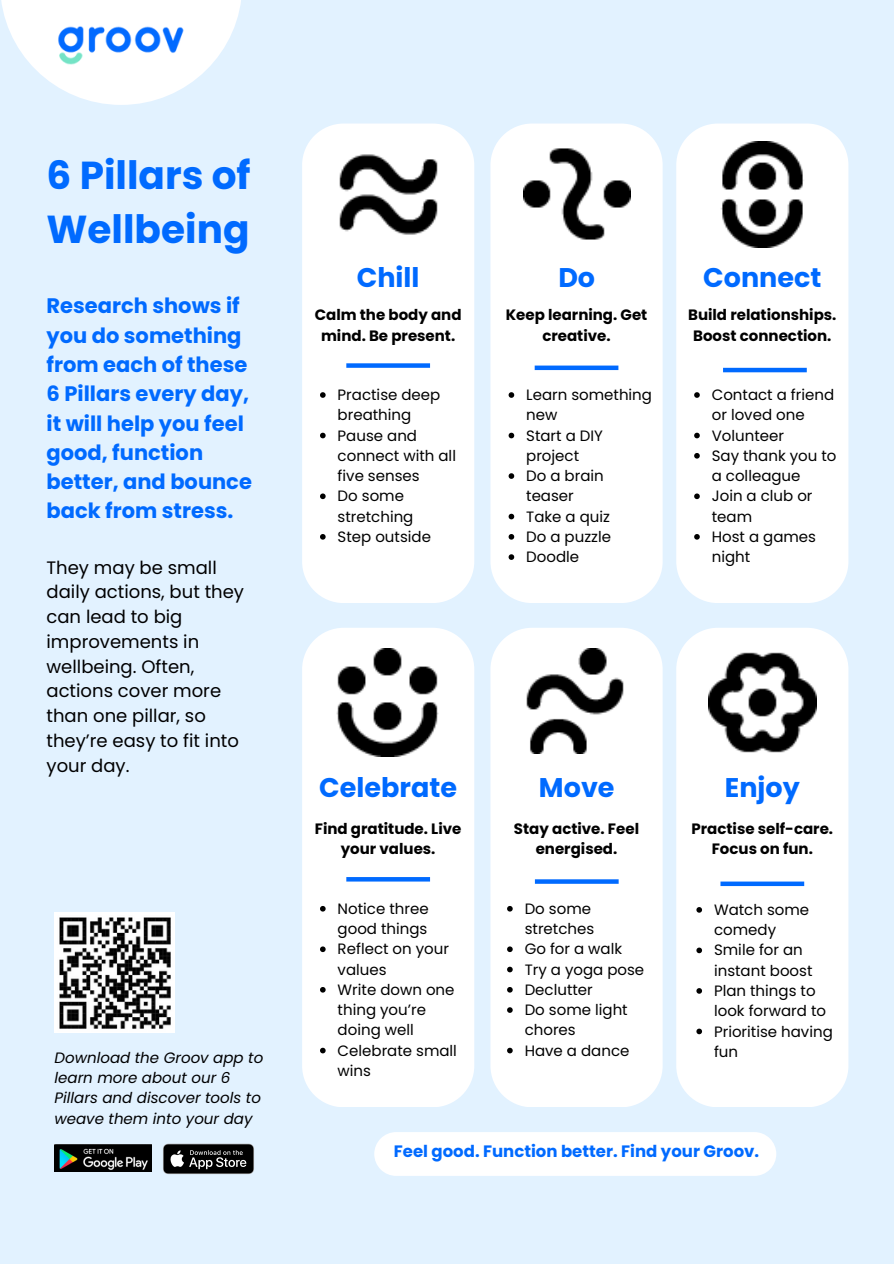
<style>
.page{position:relative;width:894px;height:1264px;background:#fff}
.page>*{position:absolute;margin:0;border:0;box-sizing:border-box;transform-origin:0 0}
.t1{font:700 39px/54px "Poppins";color:#006aff}
.t2{font:700 27px "Poppins";color:#006aff}
.t3{font:700 21px/29.2px "Poppins";color:#006aff}
.t4{font:18px/24.8px "Poppins";color:#000}
.t5{font:700 16.5px "Poppins";color:#006aff}
.t6{font:15px/20.2px "Poppins";color:#000}
.t7{font:700 15px/20.2px "Poppins";color:#000;text-align:center}
.t8{font:italic 15px/20.2px "Poppins";color:#000}
</style>
<div class="page">
<div style="left:0;top:0;width:893px;height:1263px;background:#e2f2ff"></div>
<svg style="left:1px;top:0;width:240px;height:104px"></svg>
<img style="left:47px;top:11px;width:148px;height:69px">
<div style="left:302px;top:123px;width:172px;height:480px;background:#fff;border-radius:42px"></div>
<div style="left:490px;top:123px;width:172px;height:480px;background:#fff;border-radius:42px"></div>
<div style="left:676px;top:123px;width:172px;height:480px;background:#fff;border-radius:42px"></div>
<div style="left:302px;top:627px;width:172px;height:480px;background:#fff;border-radius:42px"></div>
<div style="left:490px;top:627px;width:172px;height:480px;background:#fff;border-radius:42px"></div>
<div style="left:676px;top:627px;width:172px;height:480px;background:#fff;border-radius:42px"></div>
<img style="left:339px;top:154px;width:99px;height:81px">
<img style="left:523px;top:148px;width:107px;height:92px">
<img style="left:721px;top:141px;width:83px;height:106px">
<img style="left:336px;top:649px;width:103px;height:108px">
<img style="left:526px;top:649px;width:98px;height:104px">
<img style="left:708px;top:652px;width:107px;height:101px">
<div style="left:346px;top:363px;width:84px;height:5px;background:#006aff"></div>
<div style="left:534px;top:365px;width:84px;height:5px;background:#006aff"></div>
<hr style="left:722px;top:368px;width:84px;height:4px;background:#006aff">
<svg style="left:346px;top:877px;width:84px;height:4px"></svg>
<svg style="left:534px;top:879px;width:84px;height:4px"></svg>
<div style="left:720px;top:881px;width:84px;height:5px;background:#006aff"></div>
<svg style="left:320px;top:392px;width:5px;height:6px"></svg>
<svg style="left:320px;top:433px;width:5px;height:5px"></svg>
<svg style="left:320px;top:493px;width:5px;height:6px"></svg>
<svg style="left:320px;top:534px;width:5px;height:5px"></svg>
<svg style="left:508px;top:392px;width:6px;height:6px"></svg>
<svg style="left:508px;top:433px;width:6px;height:5px"></svg>
<svg style="left:508px;top:473px;width:6px;height:6px"></svg>
<svg style="left:508px;top:514px;width:6px;height:5px"></svg>
<svg style="left:508px;top:534px;width:6px;height:5px"></svg>
<svg style="left:508px;top:554px;width:6px;height:6px"></svg>
<svg style="left:694px;top:392px;width:5px;height:6px"></svg>
<svg style="left:694px;top:433px;width:5px;height:5px"></svg>
<svg style="left:694px;top:453px;width:5px;height:5px"></svg>
<svg style="left:694px;top:493px;width:5px;height:6px"></svg>
<svg style="left:694px;top:534px;width:5px;height:5px"></svg>
<svg style="left:320px;top:906px;width:5px;height:5px"></svg>
<svg style="left:320px;top:946px;width:5px;height:6px"></svg>
<svg style="left:320px;top:987px;width:5px;height:5px"></svg>
<svg style="left:320px;top:1047px;width:5px;height:6px"></svg>
<svg style="left:507px;top:906px;width:5px;height:5px"></svg>
<svg style="left:507px;top:946px;width:5px;height:6px"></svg>
<svg style="left:507px;top:966px;width:5px;height:6px"></svg>
<svg style="left:507px;top:987px;width:5px;height:5px"></svg>
<svg style="left:507px;top:1007px;width:5px;height:5px"></svg>
<svg style="left:507px;top:1047px;width:5px;height:6px"></svg>
<svg style="left:696px;top:907px;width:5px;height:5px"></svg>
<svg style="left:696px;top:947px;width:5px;height:6px"></svg>
<svg style="left:696px;top:988px;width:5px;height:5px"></svg>
<svg style="left:696px;top:1028px;width:5px;height:6px"></svg>
<div style="left:374px;top:1132px;width:402px;height:43px;background:#fff"></div>
<img style="left:54px;top:912px;width:121px;height:120px">
<img style="left:54px;top:1144px;width:97px;height:27px">
<svg style="left:163px;top:1143px;width:91px;height:31px;background:#343535"></svg>
<h6 class="t1" style="left:47px;top:148px;width:205px">6 Pillars of<br>Wellbeing</h6>
<p class="t3" style="left:47px;top:291px;width:207px">Research shows if you do something from each of these<br>6 Pillars every day, it will help you feel good, function better, and bounce back from stress.</p>
<p class="t4" style="left:47px;top:555px;width:199px">They may be small daily actions, but they can lead to big improvements in wellbeing. Often, actions cover more than one pillar, so they’re easy to fit into your day.</p>
<p class="t8" style="left:54px;top:1047px;width:210px">Download the Groov app to learn more about our 6<br>Pillars and discover tools to weave them into your day</p>
<p class="t2" style="left:357px;top:258px;width:64px">Chill</p>
<p class="t2" style="left:558px;top:258px;width:38px">Do</p>
<p class="t2" style="left:703px;top:258px;width:120px">Connect</p>
<p class="t7" style="left:314px;top:305px;width:148px">Calm the body and mind. Be present.</p>
<p class="t7" style="left:505px;top:305px;width:143px">Keep learning. Get creative.</p>
<p class="t7" style="left:688px;top:305px;width:150px">Build relationships.<br>Boost connection.</p>
<p class="t6" style="left:337px;top:385px;width:104px">Practise deep breathing</p>
<p class="t6" style="left:337px;top:425px;width:120px">Pause and connect with all five senses</p>
<p class="t6" style="left:337px;top:486px;width:77px">Do some stretching</p>
<p class="t6" style="left:337px;top:526px;width:95px">Step outside</p>
<p class="t6" style="left:526px;top:385px;width:127px">Learn something new</p>
<p class="t6" style="left:526px;top:425px;width:78px">Start a DIY project</p>
<p class="t6" style="left:526px;top:466px;width:79px">Do a brain teaser</p>
<h2 class="t6" style="left:526px;top:506px;width:85px">Take a quiz</h2>
<h6 class="t6" style="left:526px;top:526px;width:86px">Do a puzzle</h6>
<p class="t6" style="left:526px;top:547px;width:54px">Doodle</p>
<p class="t6" style="left:711px;top:385px;width:124px">Contact a friend or loved one</p>
<p class="t6" style="left:711px;top:425px;width:74px">Volunteer</p>
<p class="t6" style="left:711px;top:445px;width:126px">Say thank you to a colleague</p>
<p class="t6" style="left:711px;top:486px;width:102px">Join a club or team</p>
<p class="t6" style="left:711px;top:526px;width:106px">Host a games night</p>
<h2 class="t2" style="left:319px;top:768px;width:139px">Celebrate</h2>
<h6 class="t2" style="left:539px;top:768px;width:77px">Move</h6>
<p class="t2" style="left:724px;top:768px;width:77px">Enjoy</p>
<p class="t7" style="left:315px;top:818px;width:148px">Find gratitude. Live your values.</p>
<h2 class="t7" style="left:514px;top:818px;width:127px">Stay active. Feel energised.</h2>
<h6 class="t7" style="left:691px;top:818px;width:143px">Practise self-care.<br>Focus on fun.</h6>
<h2 class="t6" style="left:337px;top:898px;width:92px">Notice three good things</h2>
<h6 class="t6" style="left:337px;top:939px;width:113px">Reflect on your values</h6>
<p class="t6" style="left:337px;top:979px;width:118px">Write down one thing you’re doing well</p>
<p class="t6" style="left:337px;top:1040px;width:121px">Celebrate small wins</p>
<p class="t6" style="left:524px;top:898px;width:71px">Do some stretches</p>
<p class="t6" style="left:524px;top:939px;width:99px">Go for a walk</p>
<p class="t6" style="left:524px;top:959px;width:121px">Try a yoga pose</p>
<h2 class="t6" style="left:524px;top:979px;width:70px">Declutter</h2>
<h6 class="t6" style="left:524px;top:999px;width:104px">Do some light chores</h6>
<p class="t6" style="left:524px;top:1040px;width:106px">Have a dance</p>
<p class="t6" style="left:713px;top:899px;width:97px">Watch some comedy</p>
<p class="t6" style="left:713px;top:940px;width:100px">Smile for an instant boost</p>
<p class="t6" style="left:713px;top:980px;width:113px">Plan things to look forward to</p>
<p class="t6" style="left:713px;top:1021px;width:120px">Prioritise having fun</p>
<p class="t5" style="left:394px;top:1139px;width:367px">Feel good. Function better. Find your Groov.</p>
</div>
